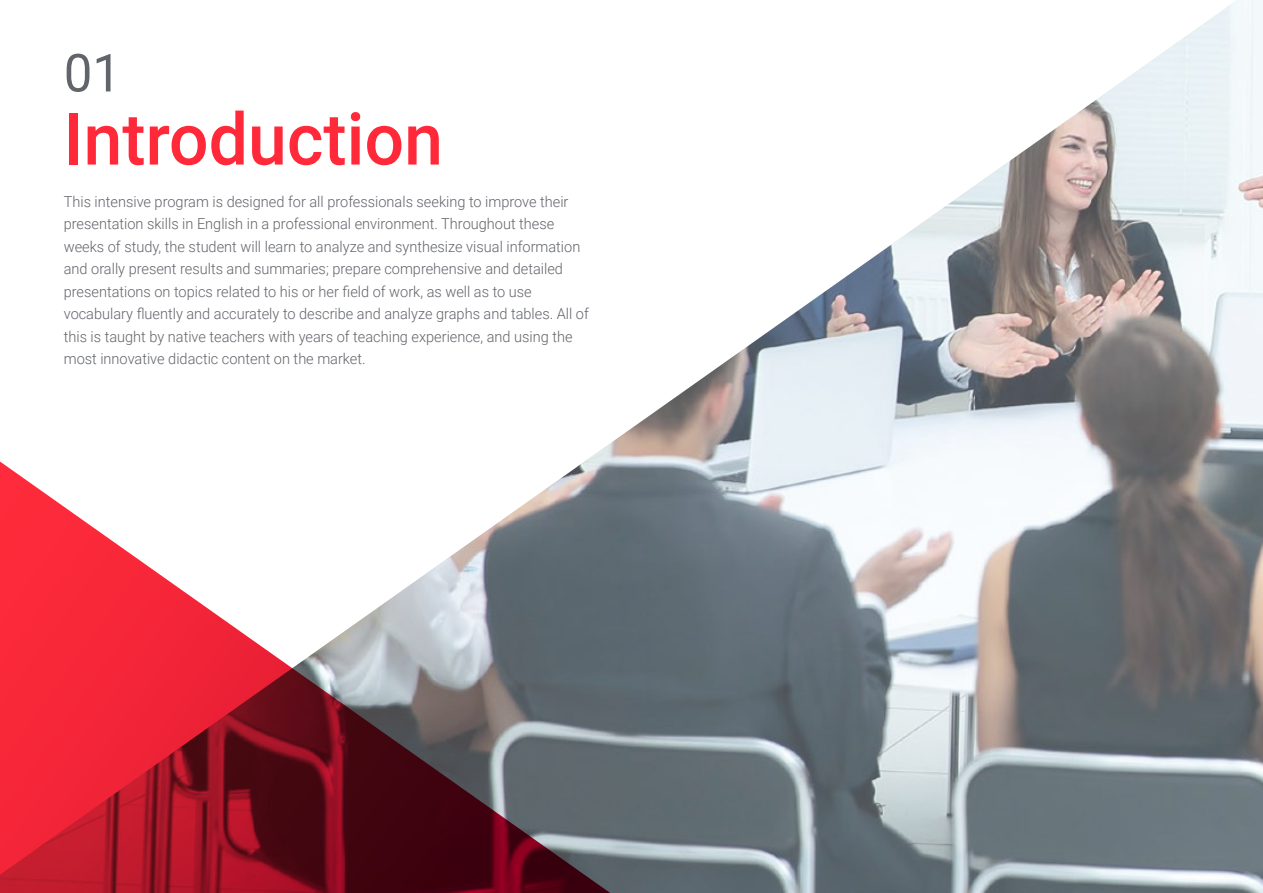
<style>
.page{position:relative;width:1263px;height:893px;background:#fff}
.page>*{position:absolute;margin:0;border:0;box-sizing:border-box;transform-origin:0 0}
.t1{font:500 72px "Roboto";color:#ff293a}
.t2{font:52.5px "Roboto";color:#61646a}
.t3{font:300 15px/22.5px "Roboto";color:#61646a}
</style>
<div class="page">
<img style="left:607px;top:0;width:656px;height:893px">
<svg style="left:0;top:446px;width:640px;height:447px"></svg>
<h2 class="t2" style="left:64px;top:36px;width:59px">01</h2>
<h1 class="t1" style="left:64px;top:89px;width:381px">Introduction</h1>
<p class="t3" style="left:64px;top:190px;width:526px">This intensive program is designed for all professionals seeking to improve their presentation skills in English in a professional environment. Throughout these weeks of study, the student will learn to analyze and synthesize visual information and orally present results and summaries; prepare comprehensive and detailed presentations on topics related to his or her field of work, as well as to use vocabulary fluently and accurately to describe and analyze graphs and tables. All of this is taught by native teachers with years of teaching experience, and using the most innovative didactic content on the market.</p>
</div>
